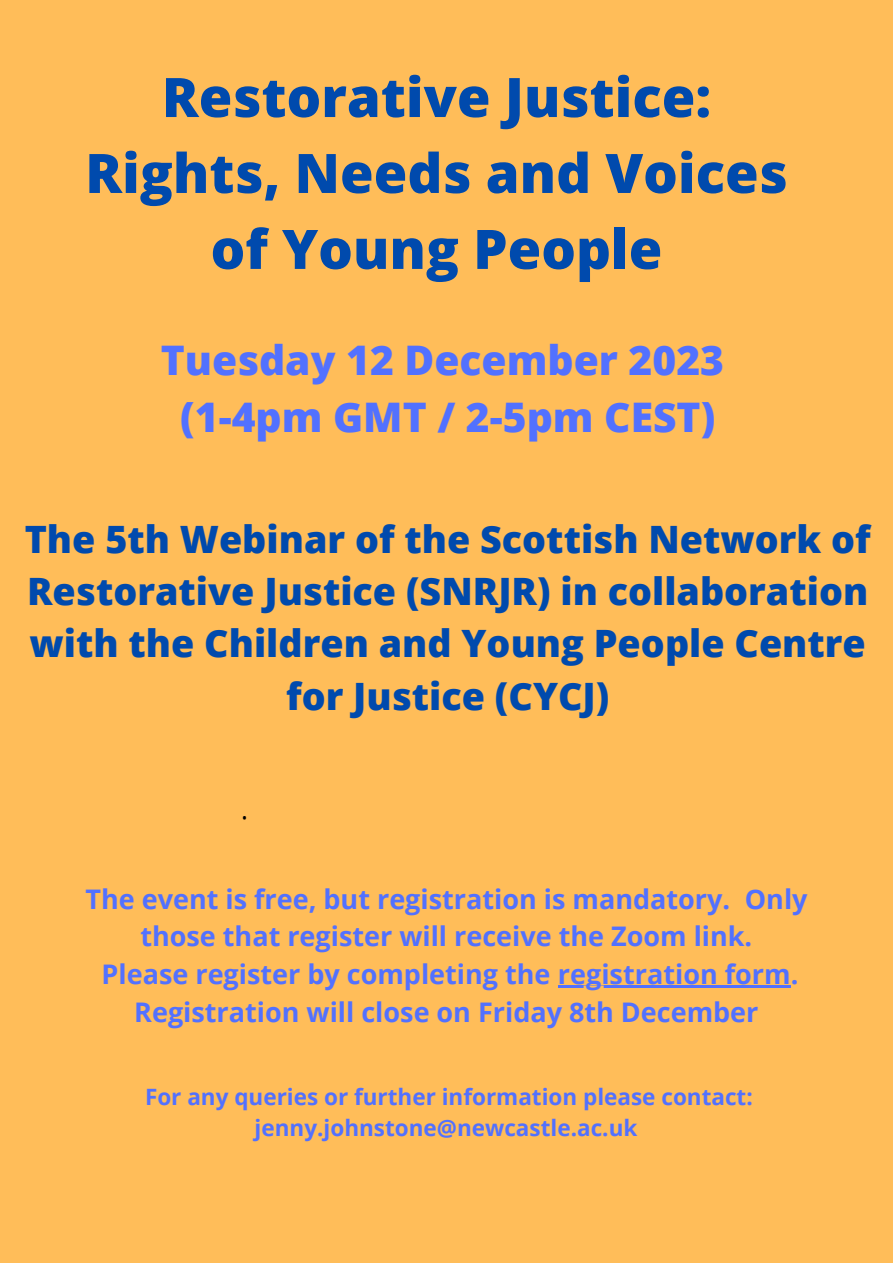
<style>
.page{position:relative;width:893px;height:1263px;background:#ffbd59}
.page>*{position:absolute;margin:0;border:0;box-sizing:border-box;transform-origin:0 0}
.t1{font:800 54.53px/75.9px "Open Sans";color:#004aad;text-align:center}
.t2{font:800 40.72px "Open Sans";color:#5271ff}
.t3{font:800 37.72px/52.3px "Open Sans";color:#004aad;text-align:center}
.t4{font:300 37.5px "Open Sans";color:#000}
.t5{font:700 27px/37.7px "Open Sans";color:#5271ff;text-align:center}
.t6{font:700 22.5px/30.9px "Open Sans";color:#5271ff;text-align:center}
</style>
<div class="page">
<hr style="left:558px;top:986px;width:233px;height:2px;background:#5271ff">
<p class="t1" style="left:85px;top:58px;width:704px">Restorative Justice:<br>Rights, Needs and Voices of Young People</p>
<p class="t2" style="left:161px;top:332px;width:565px">Tuesday 12 December 2023</p>
<p class="t2" style="left:180px;top:389px;width:536px">(1-4pm GMT / 2-5pm CEST)</p>
<p class="t3" style="left:25px;top:512px;width:847px">The 5th Webinar of the Scottish Network of Restorative Justice (SNRJR) in collaboration with the Children and Young People Centre for Justice (CYCJ)</p>
<p class="t4" style="left:240px;top:779px;width:10px">.</p>
<p class="t5" style="left:86px;top:879px;width:723px">The event is free, but registration is mandatory. Only those that register will receive the Zoom link.</p>
<p class="t5" style="left:102px;top:955px;width:698px">Please register by completing the registration form.</p>
<p class="t5" style="left:134px;top:992px;width:625px">Registration will close on Friday 8th December</p>
<p class="t6" style="left:145px;top:1080px;width:609px">For any queries or further information please contact: jenny.johnstone@newcastle.ac.uk</p>
</div>
